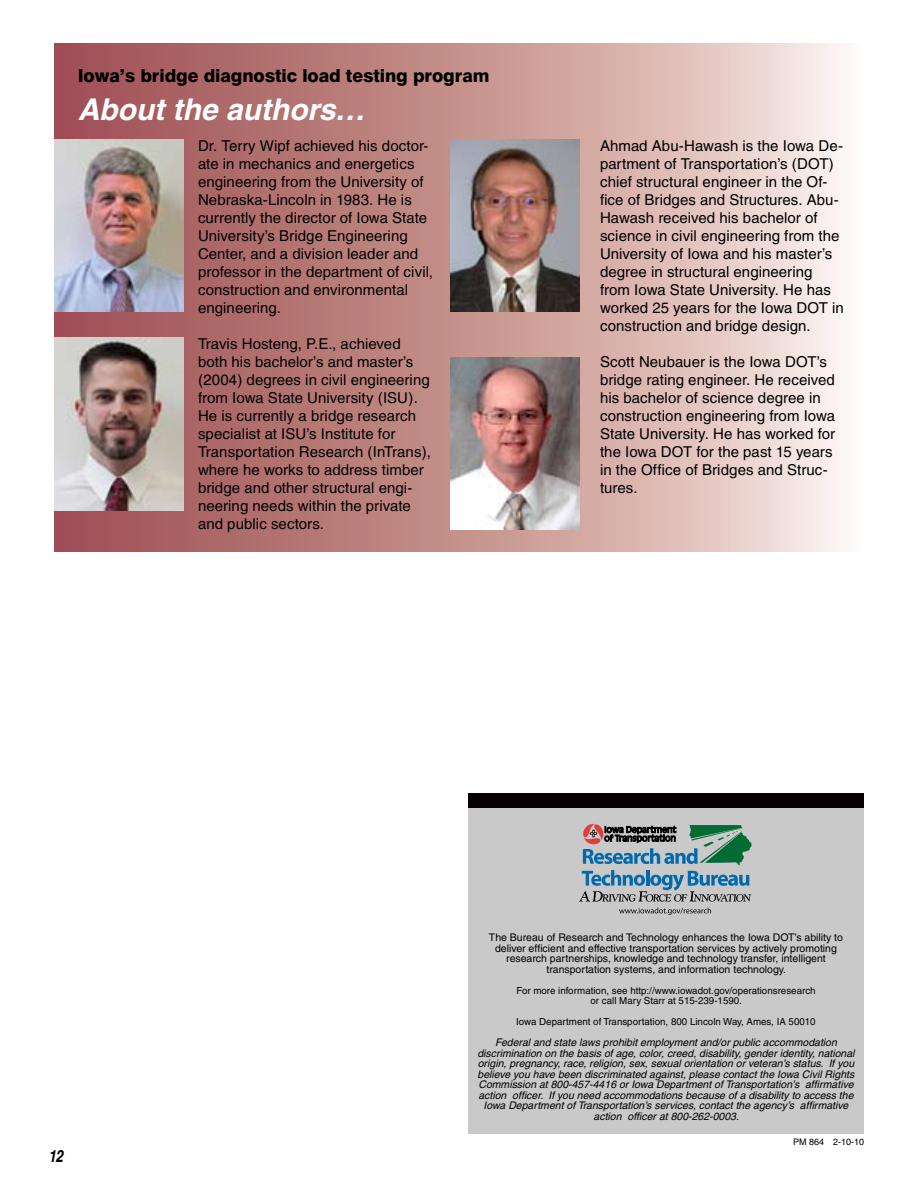
<style>
.page{position:relative;width:918px;height:1188px;background:#fff}
.page>*{position:absolute;margin:0;border:0;box-sizing:border-box;transform-origin:0 0}
.t1{font:italic 700 30px "Helvetica";color:#fff}
.t2{font:800 18px "Swiss 721 BT";letter-spacing:-.005em;color:#000}
.t3{font:italic 700 16.5px "Switzerland Narrow";color:#000}
.t4{font:15px/18px "Helvetica";letter-spacing:.005em;color:#000}
.t5{font:italic 10.5px/10.5px "Helvetica";color:#000;text-align:center}
.t6{font:10.5px/10.5px "Helvetica";color:#000;text-align:center}
.t7{font:9.75px/10.5px "Helvetica";color:#000;text-align:center}
.t8{font:9px "Helvetica";color:#000}
</style>
<div class="page">
<svg style="left:54px;top:43px;width:788px;height:509px;background:#cb9c99"></svg>
<div style="left:468px;top:802px;width:396px;height:332px;background:#c9c9ca"></div>
<svg style="left:579px;top:823px;width:172px;height:79px"></svg>
<svg style="left:619px;top:908px;width:92px;height:7px"></svg>
<div style="left:468px;top:794px;width:396px;height:14px;background:#060202"></div>
<img style="left:54px;top:139px;width:130px;height:173px">
<img style="left:54px;top:338px;width:130px;height:172px">
<img style="left:450px;top:139px;width:130px;height:173px">
<img style="left:450px;top:357px;width:130px;height:173px">
<p class="t2" style="left:78px;top:65px;width:413px">Iowa’s bridge diagnostic load testing program</p>
<h1 class="t1" style="left:78px;top:91px;width:289px">About the authors…</h1>
<p class="t4" style="left:198px;top:137px;width:237px">Dr. Terry Wipf achieved his doctor&shy;ate in mechanics and energetics engineering from the University of<br>Nebraska-Lincoln in 1983. He is currently the director of Iowa State<br>University’s Bridge Engineering<br>Center, and a division leader and professor in the department of civil, construction and environmental engineering.</p>
<p class="t4" style="left:198px;top:335px;width:235px">Travis Hosteng, P.E., achieved both his bachelor’s and master’s (2004) degrees in civil engineering from Iowa State University (ISU).<br>He is currently a bridge research specialist at ISU’s Institute for<br>Transportation Research (InTrans), where he works to address timber bridge and other structural engi&shy;neering needs within the private and public sectors.</p>
<p class="t4" style="left:600px;top:137px;width:245px">Ahmad Abu-Hawash is the Iowa De&shy;partment of Transportation’s (DOT) chief structural engineer in the Of&shy;fice of Bridges and Structures. Abu-Hawash received his bachelor of science in civil engineering from the University of Iowa and his master’s degree in structural engineering from Iowa State University. He has worked 25 years for the Iowa DOT in construction and bridge design.</p>
<p class="t4" style="left:600px;top:353px;width:237px">Scott Neubauer is the Iowa DOT’s bridge rating engineer. He received his bachelor of science degree in construction engineering from Iowa<br>State University. He has worked for the Iowa DOT for the past 15 years in the Office of Bridges and Struc&shy;tures.</p>
<p class="t3" style="left:49px;top:1146px;width:16px">12</p>
<p class="t6" style="left:489px;top:932px;width:356px">The Bureau of Research and Technology enhances the Iowa DOT’s ability to deliver efficient and effective transportation services by actively promoting research partnerships, knowledge and technology transfer, intelligent transportation systems, and information technology.</p>
<p class="t7" style="left:516px;top:985px;width:301px">For more information, see http://www.iowadot.gov/operationsresearch or call Mary Starr at 515-239-1590.</p>
<p class="t7" style="left:516px;top:1016px;width:301px">Iowa Department of Transportation, 800 Lincoln Way, Ames, IA 50010</p>
<p class="t5" style="left:477px;top:1037px;width:379px">Federal and state laws prohibit employment and/or public accommodation discrimination on the basis of age, color, creed, disability, gender identity, national origin, pregnancy, race, religion, sex, sexual orientation or veteran’s status. If you believe you have been discriminated against, please contact the Iowa Civil Rights Commission at 800-457-4416 or Iowa Department of Transportation’s affirmative action officer. If you need accommodations because of a disability to access the Iowa Department of Transportation’s services, contact the agency’s affirmative action officer at 800-262-0003.</p>
<p class="t8" style="left:793px;top:1137px;width:73px">PM 864 2-10-10</p>
</div>
